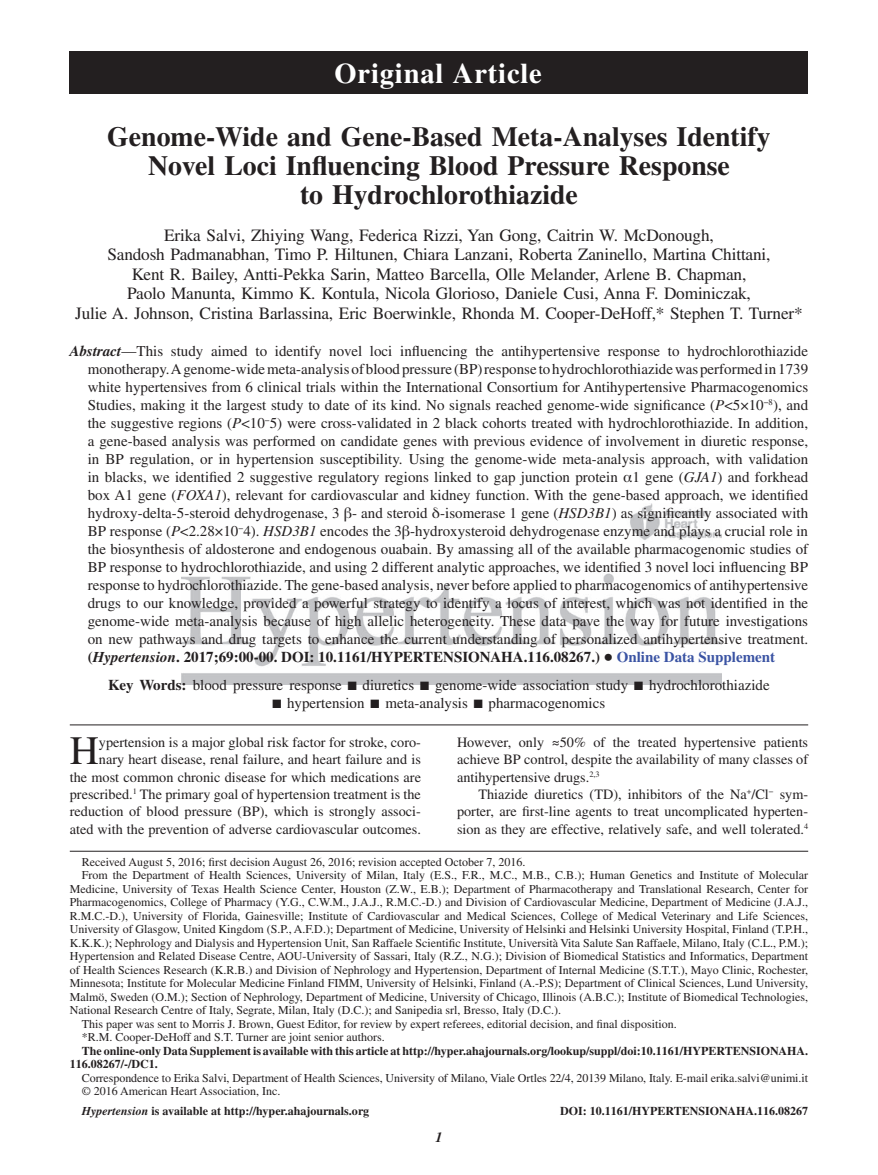
<style>
.page{position:relative;width:878px;height:1175px;background:#fff}
.page>*{position:absolute;margin:0;border:0;box-sizing:border-box;transform-origin:0 0}
.t1{font:40.35px "Times";color:#231f20}
.t2{font:700 28.5px "Times";letter-spacing:.03em;color:#fff}
.t3{font:700 27.75px/29.2px "Times";color:#231f20;text-align:center}
.t4{font:17.25px/19.5px "Times";letter-spacing:-.01em;color:#231f20;text-align:center}
.t5{font:15px/18px "Times";color:#231f20;text-align:justify}
.t6{font:14.25px/17.2px "Times";color:#231f20;text-align:justify}
.t7{font:italic 700 14.25px "Times";color:#231f20}
.t8{font:12px "Times";color:#231f20}
.t9{font:700 12px/13.5px "Times";color:#231f20}
.s1{font-weight:700;font-style:italic}
.s2{font-style:italic}
.s3{font-family:"Gandhari Unicode"}
.s4{font-weight:700}
.s5{font-size:26.25px}
.s6{font-weight:700;color:#3a53a3}
.s7{font-family:"Gandhari Unicode";font-size:12px}
.s8{font-weight:400}
</style>
<div class="page">
<img style="left:181px;top:504px;width:540px;height:181px">
<hr style="left:70px;top:724px;width:738px;height:1px;background:#231f20">
<hr style="left:70px;top:850px;width:738px;height:1px;background:#231f20">
<div style="left:69px;top:51px;width:738px;height:42px;background:#231f20"></div>
<h2 class="t2" style="left:334px;top:56px;width:209px">Original Article</h2>
<h3 class="t3" style="left:107px;top:121px;width:665px">Genome-Wide and Gene-Based Meta-Analyses Identify<br>Novel Loci Influencing Blood Pressure Response<br>to Hydrochlorothiazide</h3>
<p class="t4" style="left:75px;top:225px;width:728px">Erika Salvi, Zhiying Wang, Federica Rizzi, Yan Gong, Caitrin W. McDonough,<br>Sandosh Padmanabhan, Timo P. Hiltunen, Chiara Lanzani, Roberta Zaninello, Martina Chittani,<br>Kent R. Bailey, Antti-Pekka Sarin, Matteo Barcella, Olle Melander, Arlene B. Chapman,<br>Paolo Manunta, Kimmo K. Kontula, Nicola Glorioso, Daniele Cusi, Anna F. Dominiczak,<br>Julie A. Johnson, Cristina Barlassina, Eric Boerwinkle, Rhonda M. Cooper-DeHoff,* Stephen T. Turner*</p>
<p class="t5" style="left:88px;top:342px;width:722px;text-indent:-18px"><span class="s1">Abstract</span>—This study aimed to identify novel loci influencing the antihypertensive response to hydrochlorothiazide monotherapy. A genome-wide meta-analysis of blood pressure (BP) response to hydrochlorothiazide was performed in 1739 white hypertensives from 6 clinical trials within the International Consortium for Antihypertensive Pharmacogenomics Studies, making it the largest study to date of its kind. No signals reached genome-wide significance (<span class="s2">P</span>&lt;5×10<sup>−8</sup>), and the suggestive regions (<span class="s2">P</span>&lt;10<sup>−</sup>5) were cross-validated in 2 black cohorts treated with hydrochlorothiazide. In addition, a gene-based analysis was performed on candidate genes with previous evidence of involvement in diuretic response, in BP regulation, or in hypertension susceptibility. Using the genome-wide meta-analysis approach, with validation in blacks, we identified 2 suggestive regulatory regions linked to gap junction protein <span class="s3">α</span>1 gene (<span class="s2">GJA1</span>) and forkhead box A1 gene (<span class="s2">FOXA1</span>), relevant for cardiovascular and kidney function. With the gene-based approach, we identified hydroxy-delta-5-steroid dehydrogenase, 3 <span class="s3">β</span>- and steroid <span class="s3">δ</span>-isomerase 1 gene (<span class="s2">HSD3B1</span>) as significantly associated with BP response (<span class="s2">P</span>&lt;2.28×10<sup>−</sup>4). <span class="s2">HSD3B1</span> encodes the 3<span class="s3">β</span>-hydroxysteroid dehydrogenase enzyme and plays a crucial role in the biosynthesis of aldosterone and endogenous ouabain. By amassing all of the available pharmacogenomic studies of BP response to hydrochlorothiazide, and using 2 different analytic approaches, we identified 3 novel loci influencing BP response to hydrochlorothiazide. The gene-based analysis, never before applied to pharmacogenomics of antihypertensive drugs to our knowledge, provided a powerful strategy to identify a locus of interest, which was not identified in the genome-wide meta-analysis because of high allelic heterogeneity. These data pave the way for future investigations on new pathways and drug targets to enhance the current understanding of personalized antihypertensive treatment. <span class="s4">(</span><span class="s1">Hypertension</span><span class="s4">. 2017;69:00-00. DOI: 10.1161/HYPERTENSIONAHA.116.08267.)</span> <span class="s5">•</span> <span class="s6">Online Data Supplement</span></p>
<p class="t5" style="left:108px;top:676px;width:663px"><span class="s4">Key Words:</span> blood pressure response <span class="s7">■</span> diuretics <span class="s7">■</span> genome-wide association study <span class="s7">■</span> hydrochlorothiazide</p>
<p class="t5" style="left:273px;top:694px;width:334px"><span class="s7">■</span> hypertension <span class="s7">■</span> meta-analysis <span class="s7">■</span> pharmacogenomics</p>
<p class="t6" style="left:70px;top:733px;width:353px;text-align:right">ypertension is a major global risk factor for stroke, coro-<br>nary heart disease, renal failure, and heart failure and is<br>the most common chronic disease for which medications are prescribed.<sup>1</sup> The primary goal of hypertension treatment is the reduction of blood pressure (BP), which is strongly associ&shy;ated with the prevention of adverse cardiovascular outcomes.</p>
<p class="t6" style="left:457px;top:733px;width:352px">However, only <span class="s3">≈</span>50% of the treated hypertensive patients achieve BP control, despite the availability of many classes of antihypertensive drugs.<sup>2,3</sup></p>
<h1 class="t1" style="left:70px;top:728px;width:31px">H</h1>
<p class="t6" style="left:457px;top:785px;width:353px;text-indent:21px">Thiazide diuretics (TD), inhibitors of the Na<sup>+</sup>/Cl<sup>−</sup> sym&shy;porter, are first-line agents to treat uncomplicated hyperten&shy;sion as they are effective, relatively safe, and well tolerated.<sup>4</sup></p>
<p class="t8" style="left:82px;top:855px;width:445px">Received August 5, 2016; first decision August 26, 2016; revision accepted October 7, 2016.</p>
<p class="t8" style="left:82px;top:868px;width:727px">From the Department of Health Sciences, University of Milan, Italy (E.S., F.R., M.C., M.B., C.B.); Human Genetics and Institute of Molecular</p>
<p class="t8" style="left:70px;top:882px;width:739px">Medicine, University of Texas Health Science Center, Houston (Z.W., E.B.); Department of Pharmacotherapy and Translational Research, Center for</p>
<p class="t8" style="left:70px;top:895px;width:740px">Pharmacogenomics, College of Pharmacy (Y.G., C.W.M., J.A.J., R.M.C.-D.) and Division of Cardiovascular Medicine, Department of Medicine (J.A.J.,</p>
<p class="t8" style="left:70px;top:909px;width:739px">R.M.C.-D.), University of Florida, Gainesville; Institute of Cardiovascular and Medical Sciences, College of Medical Veterinary and Life Sciences,</p>
<p class="t8" style="left:70px;top:922px;width:740px">University of Glasgow, United Kingdom (S.P., A.F.D.); Department of Medicine, University of Helsinki and Helsinki University Hospital, Finland (T.P.H.,</p>
<p class="t8" style="left:70px;top:936px;width:739px">K.K.K.); Nephrology and Dialysis and Hypertension Unit, San Raffaele Scientific Institute, Università Vita Salute San Raffaele, Milano, Italy (C.L., P.M.);</p>
<p class="t8" style="left:70px;top:949px;width:739px">Hypertension and Related Disease Centre, AOU-University of Sassari, Italy (R.Z., N.G.); Division of Biomedical Statistics and Informatics, Department</p>
<p class="t8" style="left:70px;top:963px;width:740px">of Health Sciences Research (K.R.B.) and Division of Nephrology and Hypertension, Department of Internal Medicine (S.T.T.), Mayo Clinic, Rochester,</p>
<p class="t8" style="left:70px;top:976px;width:740px">Minnesota; Institute for Molecular Medicine Finland FIMM, University of Helsinki, Finland (A.-P.S); Department of Clinical Sciences, Lund University,</p>
<p class="t8" style="left:70px;top:990px;width:739px">Malmö, Sweden (O.M.); Section of Nephrology, Department of Medicine, University of Chicago, Illinois (A.B.C.); Institute of Biomedical Technologies,</p>
<p class="t8" style="left:70px;top:1003px;width:492px">National Research Centre of Italy, Segrate, Milan, Italy (D.C.); and Sanipedia srl, Bresso, Italy (D.C.).</p>
<p class="t8" style="left:82px;top:1017px;width:596px">This paper was sent to Morris J. Brown, Guest Editor, for review by expert referees, editorial decision, and final disposition.</p>
<p class="t8" style="left:82px;top:1030px;width:304px">*R.M. Cooper-DeHoff and S.T. Turner are joint senior authors.</p>
<p class="t9" style="left:70px;top:1043px;width:740px;text-indent:12px">The online-only Data Supplement is available with this article at http://hyper.ahajournals.org/lookup/suppl/doi:10.1161/HYPERTENSIONAHA.<br>116.08267/-/DC1.</p>
<p class="t8" style="left:82px;top:1071px;width:727px">Correspondence to Erika Salvi, Department of Health Sciences, University of Milano, Viale Ortles 22/4, 20139 Milano, Italy. E-mail erika.salvi@unimi.it</p>
<p class="t9" style="left:82px;top:1081px;width:289px;line-height:19.5px"><span class="s8">© 2016 American Heart Association, Inc.<br></span><span class="s2">Hypertension</span> is available at http://hyper.ahajournals.org</p>
<p class="t7" style="left:435px;top:1128px;width:9px">1</p>
<p class="t9" style="left:560px;top:1103px;width:249px">DOI: 10.1161/HYPERTENSIONAHA.116.08267</p>
</div>
